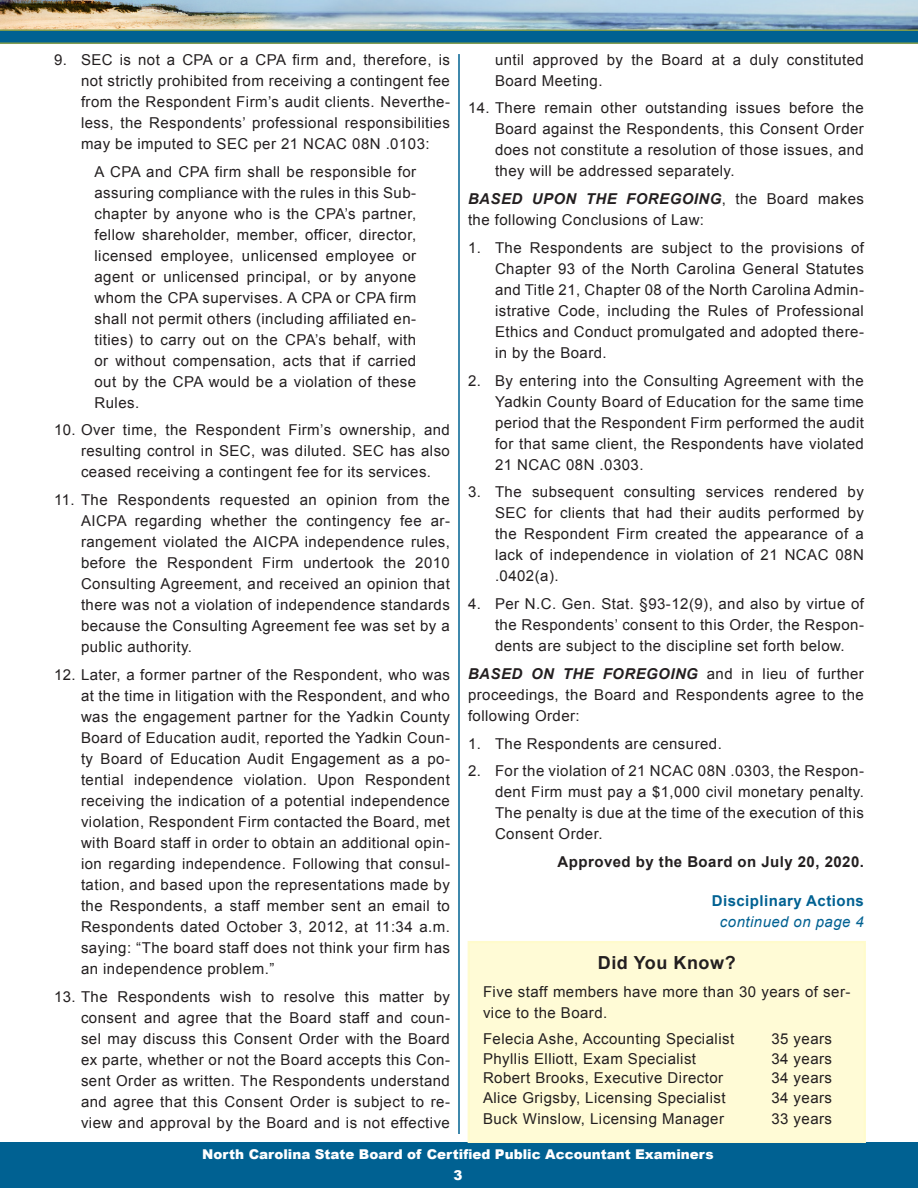
<style>
.page{position:relative;width:918px;height:1188px;background:#fff}
.page>*{position:absolute;margin:0;border:0;box-sizing:border-box;transform-origin:0 0}
.t1{font:700 18px "Arial";letter-spacing:.03em;color:#231f20}
.Headline_3{font:15px/21px "Arial";letter-spacing:.03em;color:#231f20;text-align:justify}
.Headline_3-2{font:700 15px/21px "Arial";letter-spacing:.03em;color:#006192;text-align:center}
.Headline_3-3{font:700 15px "Arial";letter-spacing:.03em;color:#231f20}
.t2{font:900 13.5px/21px "Arial";color:#fff;text-align:center}
.s1{font-weight:700;font-style:italic}
.s2{font-weight:400;font-style:italic}
</style>
<div class="page">
<img style="left:0;top:0;width:918px;height:29px">
<svg style="left:0;top:29px;width:918px;height:15px;background:#207085"></svg>
<div style="left:0;top:1143px;width:918px;height:45px;background:#006192"></div>
<hr style="left:458px;top:54px;width:2px;height:1080px;background:#006192">
<div style="left:468px;top:941px;width:398px;height:202px;background:#fffbd6"></div>
<div style="left:469px;top:943px;width:395px;height:198px;border:1px solid #fffbcc"></div>
<p class="Headline_3" style="left:81px;top:49px;width:370px;text-indent:-27px">9. SEC is not a CPA or a CPA firm and, therefore, is not strictly prohibited from receiving a contingent fee from the Respondent Firm’s audit clients. Neverthe&shy;less, the Respondents’ professional responsibilities may be imputed to SEC per 21 NCAC 08N .0103:</p>
<p class="Headline_3" style="left:94px;top:161px;width:323px">A CPA and CPA firm shall be responsible for assuring compliance with the rules in this Sub&shy;chapter by anyone who is the CPA’s partner, fellow shareholder, member, officer, director, licensed employee, unlicensed employee or agent or unlicensed principal, or by anyone whom the CPA supervises. A CPA or CPA firm shall not permit others (including affiliated en&shy;tities) to carry out on the CPA’s behalf, with or without compensation, acts that if carried out by the CPA would be a violation of these Rules.</p>
<p class="Headline_3" style="left:81px;top:420px;width:370px;text-indent:-27px">10. Over time, the Respondent Firm’s ownership, and resulting control in SEC, was diluted. SEC has also ceased receiving a contingent fee for its services.</p>
<p class="Headline_3" style="left:81px;top:490px;width:370px;text-indent:-27px">11. The Respondents requested an opinion from the AICPA regarding whether the contingency fee ar&shy;rangement violated the AICPA independence rules, before the Respondent Firm undertook the 2010<br>Consulting Agreement, and received an opinion that there was not a violation of independence standards because the Consulting Agreement fee was set by a public authority.</p>
<p class="Headline_3" style="left:81px;top:664px;width:370px;text-indent:-27px">12. Later, a former partner of the Respondent, who was at the time in litigation with the Respondent, and who was the engagement partner for the Yadkin County Board of Education audit, reported the Yadkin Coun&shy;ty Board of Education Audit Engagement as a po&shy;tential independence violation. Upon Respondent receiving the indication of a potential independence violation, Respondent Firm contacted the Board, met with Board staff in order to obtain an additional opin&shy;ion regarding independence. Following that consul&shy;tation, and based upon the representations made by the Respondents, a staff member sent an email to Respondents dated October 3, 2012, at 11:34 a.m. saying: “The board staff does not think your firm has an independence problem.”</p>
<p class="Headline_3" style="left:81px;top:986px;width:370px;text-indent:-27px">13. The Respondents wish to resolve this matter by consent and agree that the Board staff and coun&shy;sel may discuss this Consent Order with the Board ex parte, whether or not the Board accepts this Con&shy;sent Order as written. The Respondents understand and agree that this Consent Order is subject to re&shy;view and approval by the Board and is not effective</p>
<p class="Headline_3" style="left:495px;top:49px;width:370px">until approved by the Board at a duly constituted<br>Board Meeting.</p>
<p class="Headline_3" style="left:495px;top:98px;width:370px;text-indent:-27px">14. There remain other outstanding issues before the Board against the Respondents, this Consent Order does not constitute a resolution of those issues, and they will be addressed separately.</p>
<p class="Headline_3" style="left:468px;top:189px;width:398px"><span class="s1">BASED UPON THE FOREGOING</span>, the Board makes the following Conclusions of Law:</p>
<p class="Headline_3" style="left:495px;top:237px;width:370px;text-indent:-27px">1. The Respondents are subject to the provisions of Chapter 93 of the North Carolina General Statutes and Title 21, Chapter 08 of the North Carolina Admin&shy;istrative Code, including the Rules of Professional Ethics and Conduct promulgated and adopted there&shy;in by the Board.</p>
<p class="Headline_3" style="left:495px;top:370px;width:370px;text-indent:-27px">2. By entering into the Consulting Agreement with the Yadkin County Board of Education for the same time period that the Respondent Firm performed the audit for that same client, the Respondents have violated 21 NCAC 08N .0303.</p>
<p class="Headline_3" style="left:495px;top:482px;width:370px;text-indent:-27px">3. The subsequent consulting services rendered by SEC for clients that had their audits performed by the Respondent Firm created the appearance of a lack of independence in violation of 21 NCAC 08N .0402(a).</p>
<p class="Headline_3" style="left:495px;top:594px;width:370px;text-indent:-27px">4. Per N.C. Gen. Stat. §93-12(9), and also by virtue of the Respondents’ consent to this Order, the Respon&shy;dents are subject to the discipline set forth below.</p>
<p class="Headline_3" style="left:468px;top:663px;width:397px"><span class="s1">BASED ON THE FOREGOING</span> and in lieu of further proceedings, the Board and Respondents agree to the following Order:</p>
<p class="Headline_3" style="left:468px;top:733px;width:255px">1. The Respondents are censured.</p>
<p class="Headline_3" style="left:495px;top:761px;width:370px;text-indent:-27px">2. For the violation of 21 NCAC 08N .0303, the Respon&shy;dent Firm must pay a $1,000 civil monetary penalty.<br>The penalty is due at the time of the execution of this Consent Order.</p>
<p class="Headline_3-3" style="left:558px;top:852px;width:308px">Approved by the Board on July 20, 2020.</p>
<p class="Headline_3-2" style="left:712px;top:891px;width:154px">Disciplinary Actions <span class="s2">continued on page 4</span></p>
<p class="t1" style="left:598px;top:951px;width:139px">Did You Know?</p>
<p class="Headline_3" style="left:483px;top:982px;width:369px">Five staff members have more than 30 years of ser&shy;vice to the Board.</p>
<p class="Headline_3" style="left:483px;top:1029px;width:253px">Felecia Ashe, Accounting Specialist</p>
<p class="Headline_3" style="left:771px;top:1029px;width:62px">35 years</p>
<p class="Headline_3" style="left:483px;top:1048px;width:215px">Phyllis Elliott, Exam Specialist</p>
<p class="Headline_3" style="left:771px;top:1048px;width:62px">34 years</p>
<p class="Headline_3" style="left:483px;top:1068px;width:242px">Robert Brooks, Executive Director</p>
<p class="Headline_3" style="left:771px;top:1068px;width:62px">34 years</p>
<p class="Headline_3" style="left:483px;top:1087px;width:244px">Alice Grigsby, Licensing Specialist</p>
<p class="Headline_3" style="left:771px;top:1087px;width:62px">34 years</p>
<p class="Headline_3" style="left:483px;top:1108px;width:243px">Buck Winslow, Licensing Manager</p>
<p class="Headline_3" style="left:771px;top:1108px;width:62px">33 years</p>
<p class="t2" style="left:202px;top:1143px;width:513px">North Carolina State Board of Certified Public Accountant Examiners<br>3</p>
</div>
